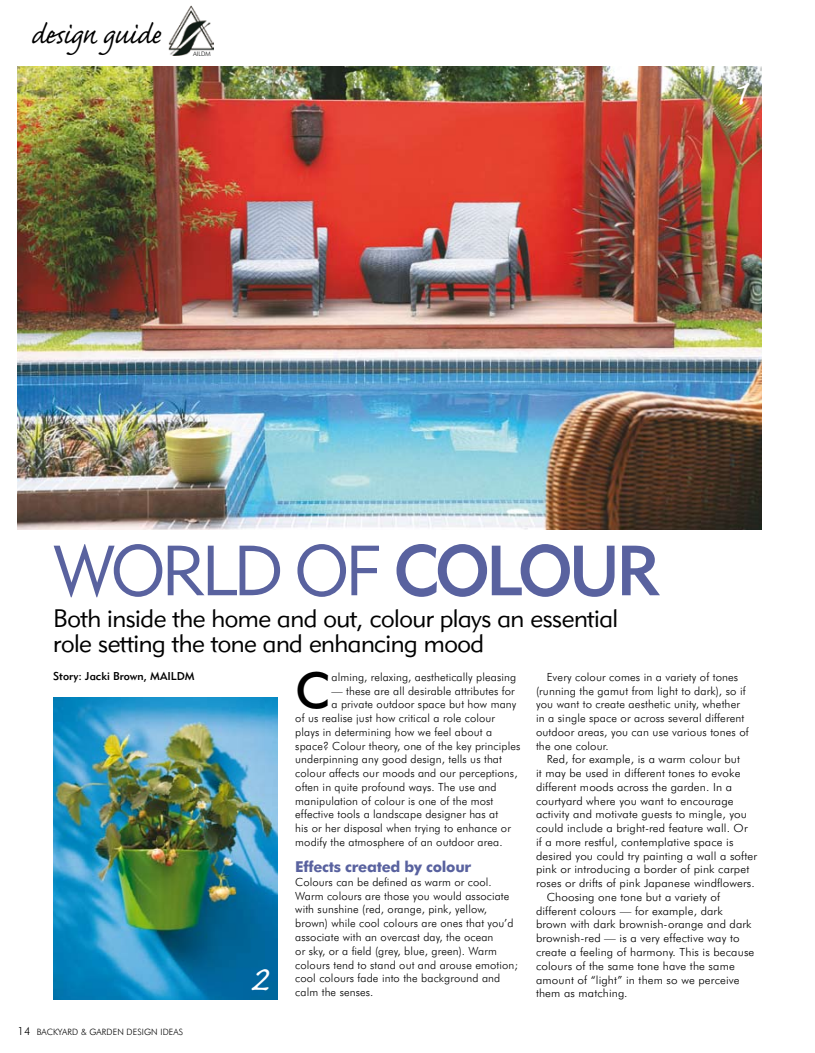
<style>
.page{position:relative;width:815px;height:1053px;background:#fff}
.page>*{position:absolute;margin:0;border:0;box-sizing:border-box;transform-origin:0 0}
.t1{font:70px "Geometric 415 BT Lite A";letter-spacing:-.06em;color:#59629f}
.t2{font:500 49.75px "Futura BT";color:#000}
.t3{font:46.25px "Caflisch Script Pro";color:#fff}
.t4{font:35px "Caflisch Script Pro";letter-spacing:-.04em;color:#000}
.t5{font:25px/25px "Geometric 415 BT Lite A";letter-spacing:-.02em;color:#000}
.t6{font:700 15px "Futura BT";letter-spacing:-.02em;color:#59629f}
.t7{font:300 11.25px/13.8px "Futura BT";letter-spacing:.01em;color:#000}
.t8{font:300 11.25px "Futura BT";letter-spacing:.01em;color:#000;scale:1.04 1}
.t9{font:11.25px "Geometric 415 BT Medium A";color:#000}
.t10{font:300 8.75px "Futura BT";letter-spacing:.01em;color:#000}
.t11{font:300 6.25px "Futura BT";color:#000}
.s1{font-family:"Geometric 415 BT Medium A"}
.s2{font-size:11.25px}
</style>
<div class="page">
<img style="left:53px;top:697px;width:225px;height:302px">
<img style="left:169px;top:6px;width:45px;height:50px">
<img style="left:18px;top:67px;width:744px;height:462px">
<h3 class="t4" style="left:31px;top:16px;width:132px">design guide</h3>
<p class="t11" style="left:193px;top:50px;width:19px">ai ldm</p>
<h3 class="t3" style="left:731px;top:69px;width:19px">1</h3>
<h1 class="t1" style="left:53px;top:527px;width:609px">World of <span class="s1">colour</span></h1>
<h3 class="t5" style="left:53px;top:605px;width:567px">Both inside the home and out, colour plays an essential role setting the tone and enhancing mood</h3>
<p class="t9" style="left:53px;top:669px;width:143px">Story: Jacki Brown, MAILDM</p>
<h2 class="t2" style="left:295px;top:660px;width:37px">C</h2>
<p class="t7" style="left:331px;top:669px;width:186px">alming, relaxing, aesthetically pleasing</p>
<p class="t7" style="left:536px;top:669px;width:214px;text-indent:11px">Every colour comes in a variety of tones (running the gamut from light to dark), so if you want to create aesthetic unity, whether in a single space or across several different outdoor areas, you can use various tones of the one colour.</p>
<p class="t8" style="left:547px;top:752px;width:188px">Red, for example, is a warm colour but</p>
<p class="t8" style="left:536px;top:766px;width:198px">it may be used in different tones to evoke</p>
<p class="t8" style="left:536px;top:780px;width:190px">different moods across the garden. In a</p>
<p class="t8" style="left:536px;top:793px;width:191px">courtyard where you want to encourage</p>
<p class="t8" style="left:536px;top:807px;width:204px">activity and motivate guests to mingle, you</p>
<p class="t8" style="left:536px;top:821px;width:205px">could include a bright-red feature wall. Or</p>
<p class="t8" style="left:536px;top:835px;width:191px">if a more restful, contemplative space is</p>
<p class="t8" style="left:536px;top:848px;width:214px">desired you could try painting a wall a softer</p>
<p class="t8" style="left:536px;top:862px;width:206px">pink or introducing a border of pink carpet</p>
<p class="t8" style="left:536px;top:876px;width:212px">roses or drifts of pink Japanese windflowers.</p>
<p class="t8" style="left:547px;top:890px;width:168px">Choosing one tone but a variety of</p>
<p class="t8" style="left:536px;top:903px;width:181px">different colours — for example, dark</p>
<p class="t8" style="left:536px;top:917px;width:209px">brown with dark brownish-orange and dark</p>
<p class="t8" style="left:536px;top:931px;width:197px">brownish-red — is a very effective way to</p>
<p class="t8" style="left:536px;top:945px;width:211px">create a feeling of harmony. This is because</p>
<p class="t8" style="left:536px;top:958px;width:193px">colours of the same tone have the same</p>
<p class="t8" style="left:536px;top:972px;width:197px">amount of “light” in them so we perceive</p>
<p class="t8" style="left:536px;top:986px;width:90px">them as matching.</p>
<p class="t7" style="left:331px;top:683px;width:185px">— these are all desirable attributes for</p>
<p class="t7" style="left:331px;top:697px;width:186px">a private outdoor space but how many</p>
<p class="t7" style="left:295px;top:711px;width:201px">of us realise just how critical a role colour</p>
<p class="t7" style="left:295px;top:724px;width:198px">plays in determining how we feel about a</p>
<p class="t7" style="left:295px;top:738px;width:227px">space? Colour theory, one of the key principles</p>
<p class="t7" style="left:295px;top:752px;width:208px">underpinning any good design, tells us that</p>
<p class="t7" style="left:295px;top:766px;width:224px">colour affects our moods and our perceptions,</p>
<p class="t7" style="left:295px;top:779px;width:203px">often in quite profound ways. The use and</p>
<p class="t7" style="left:295px;top:793px;width:200px">manipulation of colour is one of the most</p>
<p class="t7" style="left:295px;top:807px;width:204px">effective tools a landscape designer has at</p>
<p class="t7" style="left:295px;top:821px;width:217px">his or her disposal when trying to enhance or</p>
<p class="t7" style="left:295px;top:834px;width:209px">modify the atmosphere of an outdoor area.</p>
<h3 class="t6" style="left:295px;top:857px;width:177px">Effects created by colour</h3>
<p class="t7" style="left:295px;top:874px;width:224px">Colours can be defined as warm or cool.<br>Warm colours are those you would associate with sunshine (red, orange, pink, yellow, brown) while cool colours are ones that you’d associate with an overcast day, the ocean<br>or sky, or a field (grey, blue, green). Warm colours tend to stand out and arouse emotion; cool colours fade into the background and calm the senses.</p>
<h3 class="t3" style="left:250px;top:954px;width:19px">2</h3>
<p class="t10" style="left:18px;top:1026px;width:167px"><span class="s2">14</span> Bac kyard &amp; garde n Desi gn Ideas</p>
</div>
